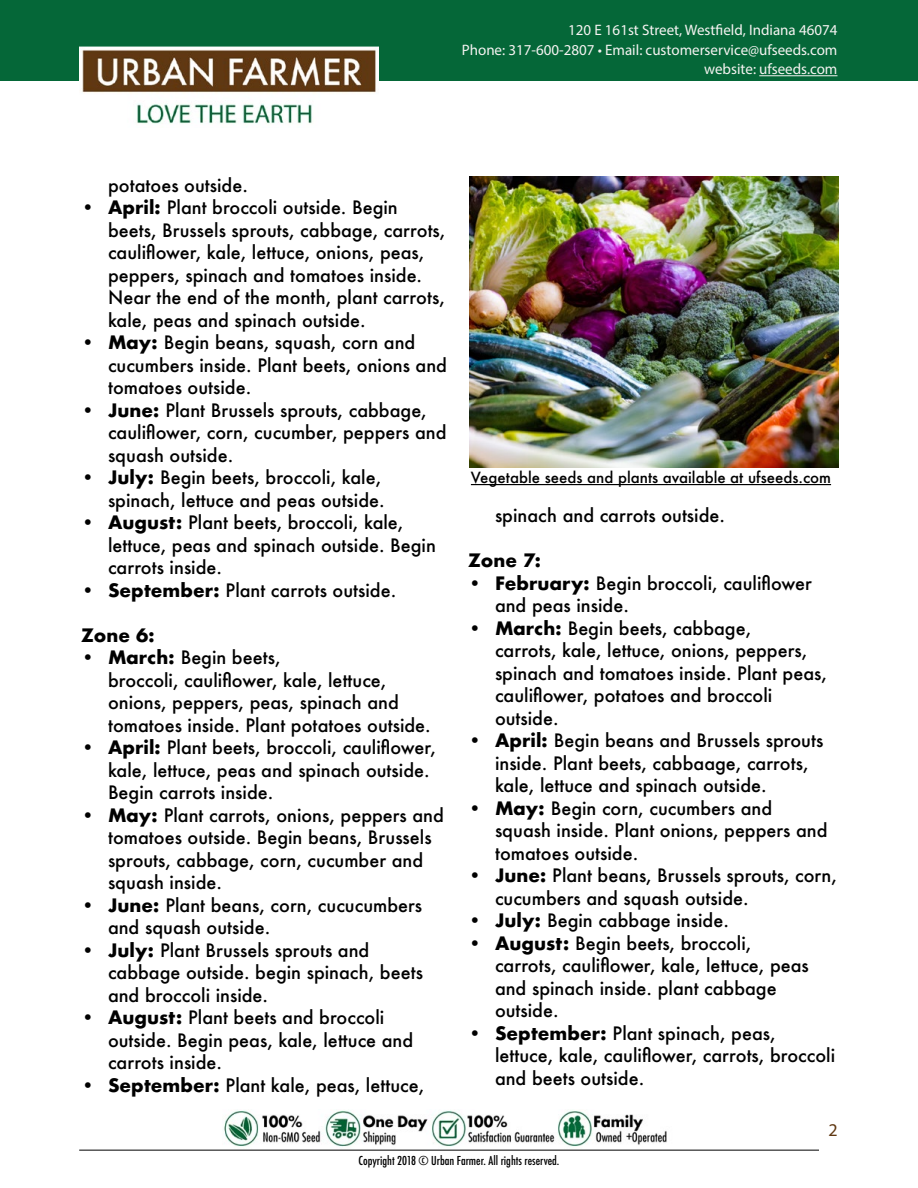
<style>
.page{position:relative;width:918px;height:1188px;background:#fff}
.page>*{position:absolute;margin:0;border:0;box-sizing:border-box;transform-origin:0 0}
.t1{font:500 18px/22.5px "Futura";color:#000}
.t2{font:700 18px "Futura";color:#000}
.t3{font:18px "Myriad Pro";color:#603812}
.t4{font:15.15px/19.5px "Myriad Pro";color:#f5f3f1;text-align:right}
.t5{font:500 15px "Futura";color:#000}
.t6{font:500 condensed 12px "Futura";color:#000}
.s1{font-weight:700}
</style>
<div class="page">
<hr style="left:79px;top:1150px;width:740px;height:1px;background:#000">
<div style="left:0;top:0;width:918px;height:81px;background:#056738"></div>
<hr style="left:759px;top:75px;width:78px;height:1px;background:#f5f3f1">
<img style="left:223px;top:1110px;width:444px;height:37px">
<img style="left:470px;top:177px;width:369px;height:291px">
<hr style="left:471px;top:484px;width:360px;height:1px;background:#000">
<img style="left:79px;top:47px;width:299px;height:77px">
<p class="t4" style="left:462px;top:20px;width:377px">120 E 161st Street, Westfield, Indiana 46074<br>Phone: 317-600-2807 • Email: customerservice@ufseeds.com website: ufseeds.com</p>
<p class="t1" style="left:108px;top:174px;width:141px">potatoes outside.</p>
<p class="t1" style="left:108px;top:196px;width:339px;text-indent:-27px"><span class="s1">• April:</span> Plant broccoli outside. Begin beets, Brussels sprouts, cabbage, carrots, cauliflower, kale, lettuce, onions, peas, peppers, spinach and tomatoes inside.<br>Near the end of the month, plant carrots, kale, peas and spinach outside.</p>
<p class="t1" style="left:108px;top:331px;width:341px;text-indent:-27px"><span class="s1">• May:</span> Begin beans, squash, corn and cucumbers inside. Plant beets, onions and tomatoes outside.</p>
<p class="t1" style="left:108px;top:399px;width:340px;text-indent:-27px"><span class="s1">• June:</span> Plant Brussels sprouts, cabbage, cauliflower, corn, cucumber, peppers and squash outside.</p>
<p class="t1" style="left:81px;top:466px;width:305px;text-align:right"><span class="s1">• July:</span> Begin beets, broccoli, kale, spinach, lettuce and peas outside.</p>
<p class="t1" style="left:108px;top:511px;width:329px;text-indent:-27px"><span class="s1">• August:</span> Plant beets, broccoli, kale, lettuce, peas and spinach outside. Begin carrots inside.</p>
<p class="t1" style="left:81px;top:579px;width:317px"><span class="s1">• September:</span> Plant carrots outside.</p>
<p class="t2" style="left:81px;top:622px;width:75px">Zone 6:</p>
<p class="t1" style="left:108px;top:646px;width:324px;text-indent:-27px"><span class="s1">• March:</span> Begin beets,<br>broccoli, cauliflower, kale, lettuce, onions, peppers, peas, spinach and tomatoes inside. Plant potatoes outside.</p>
<p class="t1" style="left:108px;top:736px;width:330px;text-indent:-27px"><span class="s1">• April:</span> Plant beets, broccoli, cauliflower, kale, lettuce, peas and spinach outside.<br>Begin carrots inside.</p>
<p class="t1" style="left:108px;top:804px;width:337px;text-indent:-27px"><span class="s1">• May:</span> Plant carrots, onions, peppers and tomatoes outside. Begin beans, Brussels sprouts, cabbage, corn, cucumber and squash inside.</p>
<p class="t1" style="left:108px;top:894px;width:316px;text-indent:-27px"><span class="s1">• June:</span> Plant beans, corn, cucucumbers and squash outside.</p>
<p class="t1" style="left:108px;top:939px;width:317px;text-indent:-27px"><span class="s1">• July:</span> Plant Brussels sprouts and cabbage outside. begin spinach, beets and broccoli inside.</p>
<p class="t1" style="left:108px;top:1006px;width:307px;text-indent:-27px"><span class="s1">• August:</span> Plant beets and broccoli outside. Begin peas, kale, lettuce and carrots inside.</p>
<p class="t1" style="left:81px;top:1074px;width:345px"><span class="s1">• September:</span> Plant kale, peas, lettuce,</p>
<p class="t5" style="left:471px;top:467px;width:362px">Vegetable seeds and plants available at ufseeds.com</p>
<p class="t1" style="left:495px;top:504px;width:232px">spinach and carrots outside.</p>
<p class="t2" style="left:468px;top:547px;width:74px">Zone 7:</p>
<p class="t1" style="left:495px;top:572px;width:318px;text-indent:-27px"><span class="s1">• February:</span> Begin broccoli, cauliflower and peas inside.</p>
<p class="t1" style="left:495px;top:617px;width:334px;text-indent:-27px"><span class="s1">• March:</span> Begin beets, cabbage,<br>carrots, kale, lettuce, onions, peppers, spinach and tomatoes inside. Plant peas, cauliflower, potatoes and broccoli outside.</p>
<p class="t1" style="left:495px;top:729px;width:330px;text-indent:-27px"><span class="s1">• April:</span> Begin beans and Brussels sprouts inside. Plant beets, cabbaage, carrots, kale, lettuce and spinach outside.</p>
<p class="t1" style="left:495px;top:797px;width:334px;text-indent:-27px"><span class="s1">• May:</span> Begin corn, cucumbers and squash inside. Plant onions, peppers and tomatoes outside.</p>
<p class="t1" style="left:495px;top:864px;width:343px;text-indent:-27px"><span class="s1">• June:</span> Plant beans, Brussels sprouts, corn, cucumbers and squash outside.</p>
<p class="t1" style="left:468px;top:909px;width:262px"><span class="s1">• July:</span> Begin cabbage inside.</p>
<p class="t1" style="left:495px;top:932px;width:315px;text-indent:-27px"><span class="s1">• August:</span> Begin beets, broccoli, carrots, cauliflower, kale, lettuce, peas and spinach inside. plant cabbage outside.</p>
<p class="t1" style="left:495px;top:1022px;width:342px;text-indent:-27px"><span class="s1">• September:</span> Plant spinach, peas, lettuce, kale, cauliflower, carrots, broccoli and beets outside.</p>
<p class="t3" style="left:828px;top:1119px;width:11px">2</p>
<p class="t6" style="left:359px;top:1153px;width:202px">Copyright 2018 © Urban Farmer. All rights reserved.</p>
</div>
